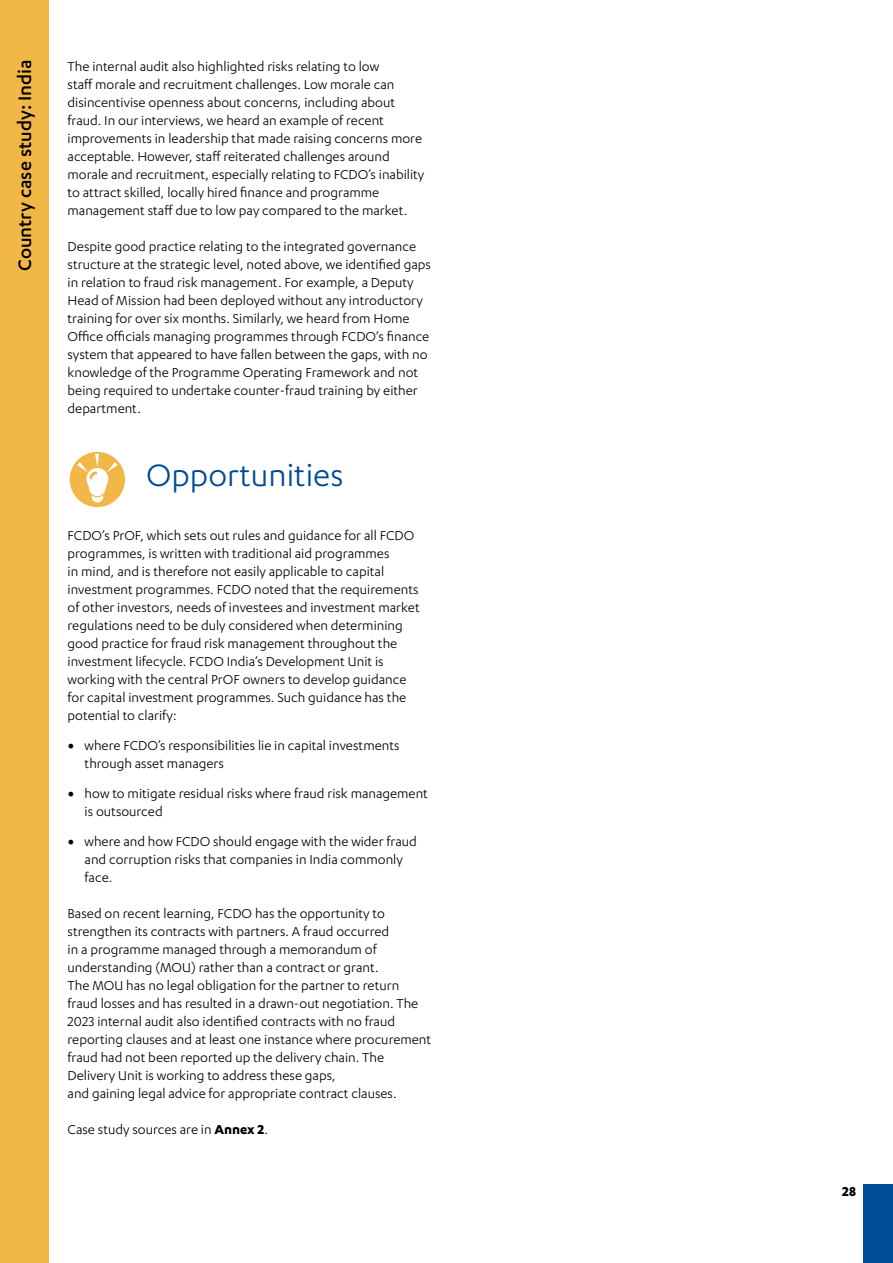
<style>
.page{position:relative;width:893px;height:1263px;background:#fff}
.page>*{position:absolute;margin:0;border:0;box-sizing:border-box;transform-origin:0 0}
.t1{font:36px "Karbon";color:#004a97}
.t2{font:500 21px "Karbon";color:#000}
.t3{font:15px/18px "Karbon";color:#000}
.t4{font:700 15px "Karbon";color:#000}
.s1{font-family:"Minion Pro";font-size:18px}
.s2{font-weight:700}
</style>
<div class="page">
<div style="left:863px;top:1184px;width:30px;height:79px;background:#004b97"></div>
<div style="left:70px;top:452px;width:55px;height:55px;background:#f2b847;border-radius:50%"></div>
<svg style="left:77px;top:454px;width:41px;height:48px"></svg>
<div style="left:0;top:0;width:48px;height:1263px;background:#f2b847"></div>
<h2 class="t2" style="left:13px;top:271px;width:213px;rotate:-90deg">Country case study: India</h2>
<p class="t3" style="left:68px;top:57px;width:358px">The internal audit also highlighted risks relating to low<br>staff morale and recruitment challenges. Low morale can disincentivise openness about concerns, including about fraud. In our interviews, we heard an example of recent improvements in leadership that made raising concerns more acceptable. However, staff reiterated challenges around morale and recruitment, especially relating to FCDO’s inability to attract skilled, locally hired finance and programme management staff due to low pay compared to the market.</p>
<p class="t3" style="left:68px;top:237px;width:365px">Despite good practice relating to the integrated governance structure at the strategic level, noted above, we identified gaps in relation to fraud risk management. For example, a Deputy Head of Mission had been deployed without any introductory training for over six months. Similarly, we heard from Home Office officials managing programmes through FCDO’s finance system that appeared to have fallen between the gaps, with no knowledge of the Programme Operating Framework and not being required to undertake counter-fraud training by either department.</p>
<h1 class="t1" style="left:146px;top:455px;width:199px">Opportunities</h1>
<p class="t3" style="left:68px;top:526px;width:354px">FCDO’s PrOF, which sets out rules and guidance for all FCDO programmes, is written with traditional aid programmes<br>in mind, and is therefore not easily applicable to capital investment programmes. FCDO noted that the requirements of other investors, needs of investees and investment market regulations need to be duly considered when determining good practice for fraud risk management throughout the investment lifecycle. FCDO India’s Development Unit is working with the central PrOF owners to develop guidance for capital investment programmes. Such guidance has the potential to clarify:</p>
<p class="t3" style="left:85px;top:736px;width:317px;text-indent:-17px"><span class="s1">•</span> where FCDO’s responsibilities lie in capital investments through asset managers</p>
<p class="t3" style="left:85px;top:784px;width:345px;text-indent:-17px"><span class="s1">•</span> how to mitigate residual risks where fraud risk management is outsourced</p>
<p class="t3" style="left:85px;top:832px;width:334px;text-indent:-17px"><span class="s1">•</span> where and how FCDO should engage with the wider fraud and corruption risks that companies in India commonly face.</p>
<p class="t3" style="left:68px;top:904px;width:365px">Based on recent learning, FCDO has the opportunity to strengthen its contracts with partners. A fraud occurred<br>in a programme managed through a memorandum of understanding (MOU) rather than a contract or grant.<br>The MOU has no legal obligation for the partner to return fraud losses and has resulted in a drawn-out negotiation. The 2023 internal audit also identified contracts with no fraud reporting clauses and at least one instance where procurement fraud had not been reported up the delivery chain. The Delivery Unit is working to address these gaps,<br>and gaining legal advice for appropriate contract clauses.</p>
<p class="t3" style="left:68px;top:1120px;width:202px">Case study sources are in <span class="s2">Annex 2</span>.</p>
<p class="t4" style="left:842px;top:1183px;width:15px">28</p>
</div>
